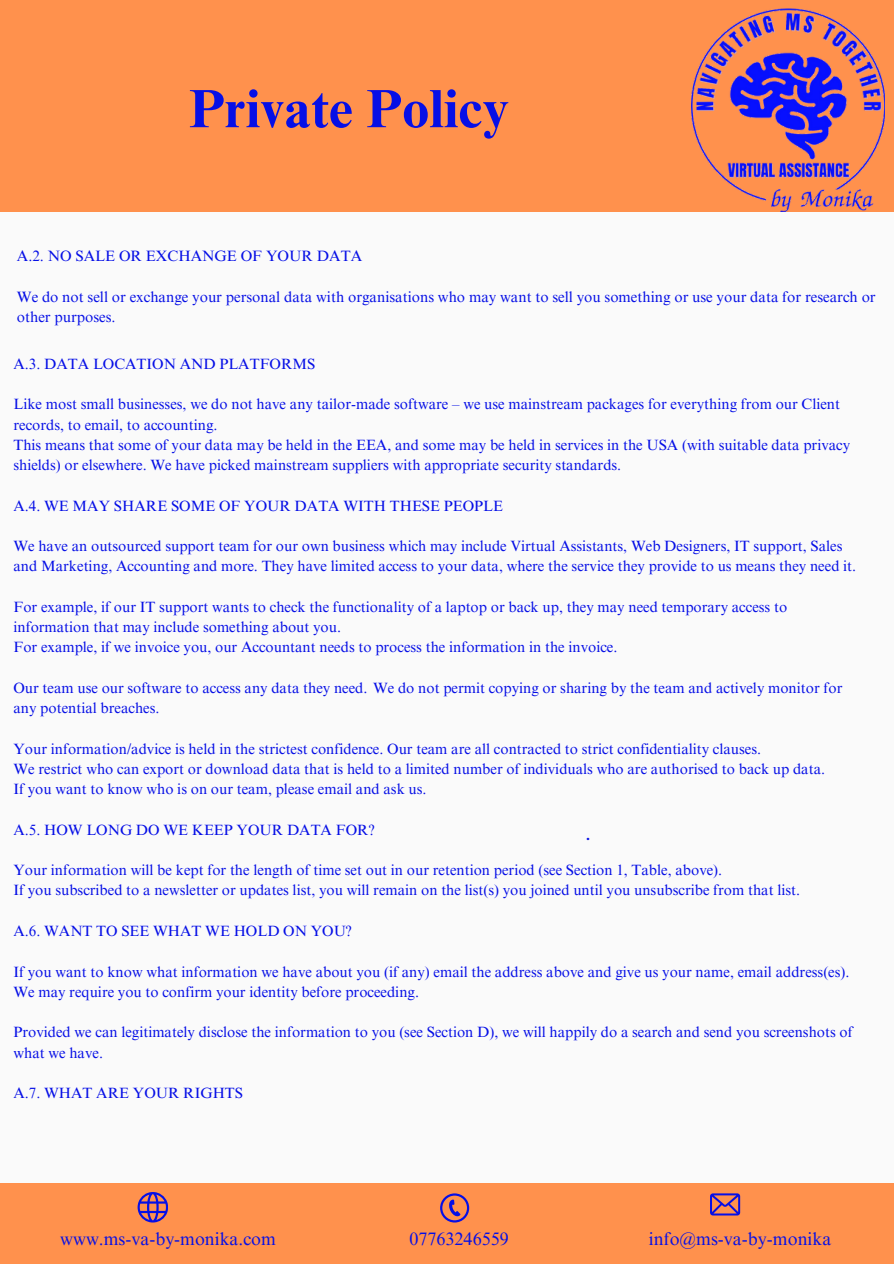
<style>
.page{position:relative;width:894px;height:1264px;background:#fff}
.page>*{position:absolute;margin:0;border:0;box-sizing:border-box;transform-origin:0 0}
.t1{font:700 54px "Times NRMT Pro";color:#060fe6}
.t2{font:18px "Times NRMT Pro";color:#060fe6}
.t3{font:18px "Garet";color:#060fe6}
.t4{font:15px/20.2px "Times NRMT Pro";color:#060fe6}
.t5{font:14.85px/20.2px "Times NRMT Pro";color:#060fe6}
</style>
<div class="page">
<div style="left:0;top:0;width:893px;height:1263px;background:#fafafa"></div>
<div style="left:0;top:1183px;width:893px;height:80px;background:#ff914d"></div>
<div style="left:0;top:0;width:893px;height:212px;background:#ff914d"></div>
<img style="left:691px;top:8px;width:193px;height:204px">
<svg style="left:440px;top:1193px;width:29px;height:29px"></svg>
<svg style="left:137px;top:1192px;width:31px;height:30px"></svg>
<svg style="left:710px;top:1193px;width:30px;height:22px"></svg>
<p class="t1" style="left:189px;top:88px;width:322px">Private Policy</p>
<p class="t4" style="left:17px;top:248px;width:347px">A.2. NO SALE OR EXCHANGE OF YOUR DATA</p>
<h3 class="t4" style="left:17px;top:288px;width:860px">We do not sell or exchange your personal data with organisations who may want to sell you something or use your data for research or other purposes.</h3>
<p class="t5" style="left:13px;top:355px;width:303px">A.3. DATA LOCATION AND PLATFORMS</p>
<p class="t5" style="left:13px;top:396px;width:827px">Like most small businesses, we do not have any tailor-made software – we use mainstream packages for everything from our Client records, to email, to accounting.</p>
<p class="t5" style="left:13px;top:436px;width:838px">This means that some of your data may be held in the EEA, and some may be held in services in the USA (with suitable data privacy shields) or elsewhere. We have picked mainstream suppliers with appropriate security standards.</p>
<p class="t5" style="left:13px;top:497px;width:491px">A.4. WE MAY SHARE SOME OF YOUR DATA WITH THESE PEOPLE</p>
<p class="t5" style="left:13px;top:537px;width:844px">We have an outsourced support team for our own business which may include Virtual Assistants, Web Designers, IT support, Sales and Marketing, Accounting and more. They have limited access to your data, where the service they provide to us means they need it.</p>
<p class="t5" style="left:13px;top:598px;width:775px">For example, if our IT support wants to check the functionality of a laptop or back up, they may need temporary access to information that may include something about you.</p>
<p class="t5" style="left:13px;top:639px;width:605px">For example, if we invoice you, our Accountant needs to process the information in the invoice.</p>
<h3 class="t5" style="left:13px;top:679px;width:830px">Our team use our software to access any data they need. We do not permit copying or sharing by the team and actively monitor for any potential breaches.</h3>
<p class="t5" style="left:13px;top:740px;width:749px">Your information/advice is held in the strictest confidence. Our team are all contracted to strict confidentiality clauses.</p>
<p class="t5" style="left:13px;top:760px;width:813px">We restrict who can export or download data that is held to a limited number of individuals who are authorised to back up data.</p>
<h3 class="t5" style="left:13px;top:780px;width:414px">If you want to know who is on our team, please email and ask us.</h3>
<p class="t5" style="left:13px;top:821px;width:362px">A.5. HOW LONG DO WE KEEP YOUR DATA FOR?</p>
<p class="t5" style="left:13px;top:861px;width:710px">Your information will be kept for the length of time set out in our retention period (see Section 1, Table, above).</p>
<h3 class="t5" style="left:13px;top:882px;width:788px">If you subscribed to a newsletter or updates list, you will remain on the list(s) you joined until you unsubscribe from that list.</h3>
<p class="t5" style="left:13px;top:922px;width:339px">A.6. WANT TO SEE WHAT WE HOLD ON YOU?</p>
<p class="t5" style="left:13px;top:963px;width:837px">If you want to know what information we have about you (if any) email the address above and give us your name, email address(es).<br>We may require you to confirm your identity before proceeding.</p>
<p class="t5" style="left:13px;top:1023px;width:840px">Provided we can legitimately disclose the information to you (see Section D), we will happily do a search and send you screenshots of what we have.</p>
<h2 class="t5" style="left:13px;top:1084px;width:231px">A.7. WHAT ARE YOUR RIGHTS</h2>
<p class="t3" style="left:585px;top:820px;width:6px">.</p>
<p class="t2" style="left:60px;top:1231px;width:217px">www.ms-va-by-monika.com</p>
<h3 class="t2" style="left:409px;top:1231px;width:101px">07763246559</h3>
<p class="t2" style="left:648px;top:1231px;width:184px">info@ms-va-by-monika</p>
</div>
